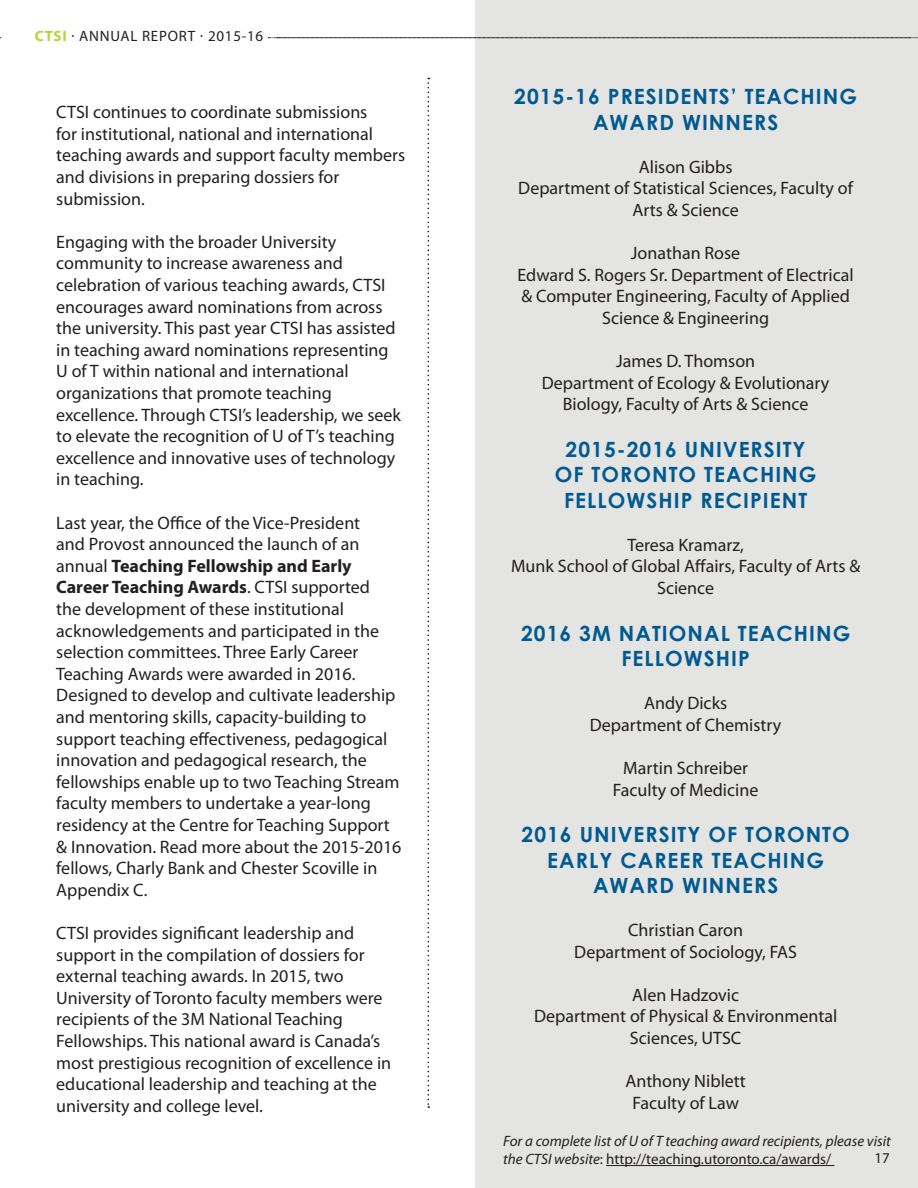
<style>
.page{position:relative;width:918px;height:1188px;background:#fff}
.page>*{position:absolute;margin:0;border:0;box-sizing:border-box;transform-origin:0 0}
.t1{font:700 21px/25.2px "Century Gothic";letter-spacing:.05em;color:#005a91;text-align:center}
.t2{font:18px/21.6px "Myriad Pro";color:#231f20;text-align:center}
.t3{font:italic 15px/18px "Myriad Pro";color:#231f20}
.t4{font:15px "Myriad Pro";letter-spacing:.05em;color:#231f20}
.s1{font-weight:700;color:#b7d436}
.s2{font-weight:700}
.s3{font-style:normal}
</style>
<div class="page">
<div style="left:475px;top:0;width:443px;height:1188px;background:#e4e4e2"></div>
<svg style="left:428px;top:78px;width:1px;height:1030px"></svg>
<hr style="left:606px;top:1165px;width:228px;height:1px;background:#231f20">
<svg style="left:268px;top:37px;width:650px;height:1px"></svg>
<p class="t4" style="left:35px;top:27px;width:230px"><span class="s1">CTSI</span> · ANNUAL REPORT · 2015-16</p>
<p class="t2" style="left:56px;top:101px;width:350px;text-align:left">CTSI continues to coordinate submissions<br>for institutional, national and international teaching awards and support faculty members and divisions in preparing dossiers for submission.</p>
<p class="t2" style="left:56px;top:231px;width:346px;text-align:left">Engaging with the broader University community to increase awareness and celebration of various teaching awards, CTSI encourages award nominations from across the university. This past year CTSI has assisted in teaching award nominations representing U of T within national and international organizations that promote teaching excellence. Through CTSI’s leadership, we seek to elevate the recognition of U of T’s teaching excellence and innovative uses of technology in teaching.</p>
<p class="t2" style="left:56px;top:512px;width:347px;text-align:left">Last year, the Office of the Vice-President<br>and Provost announced the launch of an annual <span class="s2">Teaching Fellowship and Early Career Teaching Awards</span>. CTSI supported<br>the development of these institutional acknowledgements and participated in the selection committees. Three Early Career Teaching Awards were awarded in 2016.<br>Designed to develop and cultivate leadership and mentoring skills, capacity-building to support teaching effectiveness, pedagogical innovation and pedagogical research, the fellowships enable up to two Teaching Stream faculty members to undertake a year-long residency at the Centre for Teaching Support &amp; Innovation. Read more about the 2015-2016 fellows, Charly Bank and Chester Scoville in Appendix C.</p>
<p class="t2" style="left:56px;top:922px;width:336px;text-align:left">CTSI provides significant leadership and support in the compilation of dossiers for external teaching awards. In 2015, two University of Toronto faculty members were recipients of the 3M National Teaching Fellowships. This national award is Canada’s most prestigious recognition of excellence in educational leadership and teaching at the university and college level.</p>
<p class="t1" style="left:514px;top:84px;width:344px">2015-16 PRESIDENTS’ TEACHING<br>AWARD WINNERS</p>
<p class="t2" style="left:639px;top:156px;width:95px">Alison Gibbs</p>
<p class="t2" style="left:518px;top:177px;width:336px">Department of Statistical Sciences, Faculty of<br>Arts &amp; Science</p>
<p class="t2" style="left:631px;top:242px;width:111px">Jonathan Rose</p>
<p class="t2" style="left:518px;top:264px;width:338px">Edward S. Rogers Sr. Department of Electrical &amp; Computer Engineering, Faculty of Applied<br>Science &amp; Engineering</p>
<p class="t2" style="left:616px;top:350px;width:141px">James D. Thomson</p>
<p class="t2" style="left:542px;top:372px;width:289px">Department of Ecology &amp; Evolutionary<br>Biology, Faculty of Arts &amp; Science</p>
<p class="t1" style="left:555px;top:436px;width:263px">2015-2016 UNIVERSITY<br>OF TORONTO TEACHING<br>FELLOWSHIP RECIPIENT</p>
<p class="t2" style="left:627px;top:534px;width:118px">Teresa Kramarz,</p>
<p class="t2" style="left:511px;top:555px;width:351px">Munk School of Global Affairs, Faculty of Arts &amp;<br>Science</p>
<p class="t1" style="left:521px;top:620px;width:331px">2016 3M NATIONAL TEACHING<br>FELLOWSHIP</p>
<p class="t2" style="left:644px;top:692px;width:85px">Andy Dicks</p>
<p class="t2" style="left:590px;top:714px;width:193px">Department of Chemistry</p>
<p class="t2" style="left:623px;top:757px;width:126px">Martin Schreiber</p>
<p class="t2" style="left:613px;top:778px;width:147px">Faculty of Medicine</p>
<p class="t1" style="left:522px;top:822px;width:330px">2016 UNIVERSITY OF TORONTO<br>EARLY CAREER TEACHING<br>AWARD WINNERS</p>
<p class="t2" style="left:628px;top:919px;width:116px">Christian Caron</p>
<p class="t2" style="left:574px;top:940px;width:224px">Department of Sociology, FAS</p>
<p class="t2" style="left:632px;top:984px;width:108px">Alen Hadzovic</p>
<p class="t2" style="left:534px;top:1005px;width:305px">Department of Physical &amp; Environmental<br>Sciences, UTSC</p>
<p class="t2" style="left:625px;top:1070px;width:122px">Anthony Niblett</p>
<p class="t2" style="left:632px;top:1092px;width:108px">Faculty of Law</p>
<p class="t3" style="left:503px;top:1132px;width:389px">For a complete list of U of T teaching award recipients, please visit the CTSI website<span class="s3">: http://teaching.utoronto.ca/awards/</span></p>
<p class="t4" style="left:875px;top:1148px;width:23px">1717</p>
</div>
